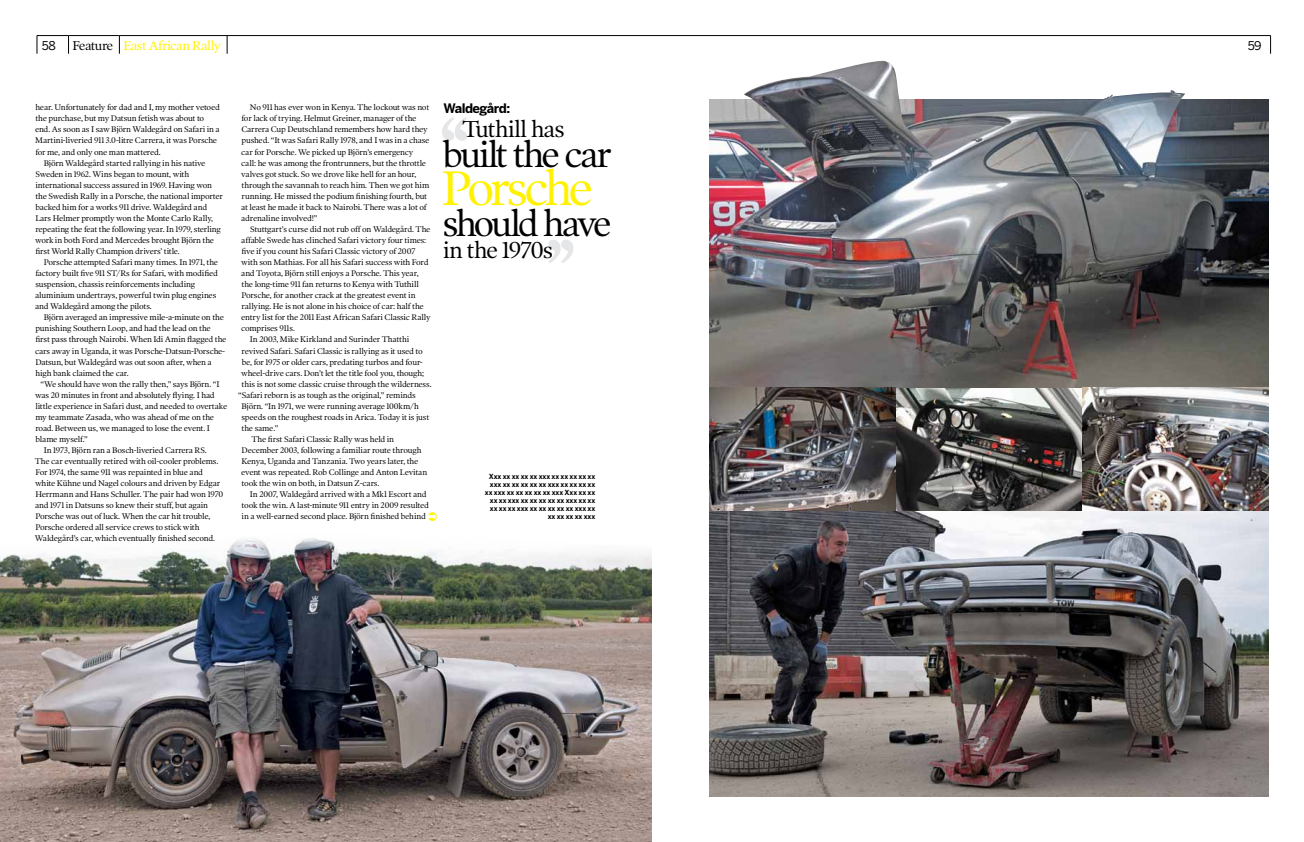
<style>
.page{position:relative;width:1304px;height:842px;background:#fff}
.page>*{position:absolute;margin:0;border:0;box-sizing:border-box;transform-origin:0 0}
.t1{font:49.1px "Poynter OS Text One L";letter-spacing:-.09em;color:#fff200}
.t2{font:36.8px/68.7px "Poynter OS Text One L";letter-spacing:-.09em;color:#000}
.t3{font:23.3px "Poynter OS Text One L";letter-spacing:-.035em;color:#000}
.t4{font:13px "Poynter OS Text One L";letter-spacing:-.04em;color:#fff200}
.t5{font:700 13px "Benton Sans";letter-spacing:-.04em;color:#000}
.t6{font:12px "Benton Sans";color:#000}
.t7{font:8.2px/11.1px "Poynter OS Text One L";letter-spacing:-.025em;color:#000}
.t8{font:700 7px/8px "Benton Sans";color:#000;text-align:right}
.s1{color:#000}
</style>
<div class="page">
<img style="left:0;top:590px;width:652px;height:252px">
<svg style="left:428px;top:512px;width:9px;height:9px"></svg>
<hr style="left:37px;top:35px;width:32px;height:1px;background:#000">
<svg style="left:37px;top:36px;width:1px;height:18px"></svg>
<hr style="left:69px;top:35px;width:50px;height:1px;background:#000">
<svg style="left:68px;top:36px;width:1px;height:18px"></svg>
<hr style="left:119px;top:35px;width:108px;height:1px;background:#000">
<svg style="left:119px;top:36px;width:1px;height:18px"></svg>
<hr style="left:227px;top:35px;width:1044px;height:1px;background:#000">
<svg style="left:227px;top:36px;width:1px;height:18px"></svg>
<svg style="left:1270px;top:36px;width:1px;height:18px"></svg>
<img style="left:709px;top:99px;width:560px;height:289px">
<img style="left:709px;top:388px;width:560px;height:409px">
<svg style="left:442px;top:117px;width:25px;height:24px"></svg>
<svg style="left:548px;top:240px;width:25px;height:23px"></svg>
<svg style="left:343px;top:549px;width:309px;height:41px"></svg>
<img style="left:0;top:538px;width:343px;height:52px">
<img style="left:742px;top:61px;width:443px;height:81px">
<h3 class="t6" style="left:42px;top:39px;width:15px">58</h3>
<h3 class="t4" style="left:73px;top:37px;width:150px"><span class="s1">Feature</span> East African Rally</h3>
<h3 class="t6" style="left:1248px;top:39px;width:15px">59</h3>
<p class="t7" style="left:35px;top:102px;width:186px">hear. Unfortunately for dad and I, my mother vetoed</p>
<p class="t7" style="left:35px;top:113px;width:170px">the purchase, but my Datsun fetish was about to</p>
<p class="t7" style="left:35px;top:124px;width:186px">end. As soon as I saw Björn Waldegård on Safari in a</p>
<p class="t7" style="left:35px;top:135px;width:183px">Martini-liveried 911 3.0-litre Carrera, it was Porsche</p>
<p class="t7" style="left:35px;top:146px;width:127px">for me, and only one man mattered.</p>
<p class="t7" style="left:44px;top:157px;width:163px">Björn Waldegård started rallying in his native</p>
<p class="t7" style="left:35px;top:168px;width:155px">Sweden in 1962. Wins began to mount, with</p>
<p class="t7" style="left:35px;top:179px;width:178px">international success assured in 1969. Having won</p>
<p class="t7" style="left:35px;top:190px;width:189px">the Swedish Rally in a Porsche, the national importer</p>
<p class="t7" style="left:36px;top:201px;width:173px">backed him for a works 911 drive. Waldegård and</p>
<p class="t7" style="left:35px;top:212px;width:179px">Lars Helmer promptly won the Monte Carlo Rally,</p>
<p class="t7" style="left:35px;top:223px;width:187px">repeating the feat the following year. In 1979, sterling</p>
<p class="t7" style="left:35px;top:234px;width:181px">work in both Ford and Mercedes brought Björn the</p>
<p class="t7" style="left:35px;top:245px;width:146px">first World Rally Champion drivers’ title.</p>
<p class="t7" style="left:44px;top:256px;width:176px">Porsche attempted Safari many times. In 1971, the</p>
<p class="t7" style="left:35px;top:268px;width:184px">factory built five 911 ST/Rs for Safari, with modified</p>
<p class="t7" style="left:35px;top:279px;width:161px">suspension, chassis reinforcements including</p>
<p class="t7" style="left:35px;top:290px;width:183px">aluminium undertrays, powerful twin plug engines</p>
<p class="t7" style="left:35px;top:301px;width:118px">and Waldegård among the pilots.</p>
<p class="t7" style="left:44px;top:312px;width:182px">Björn averaged an impressive mile-a-minute on the</p>
<p class="t7" style="left:35px;top:323px;width:177px">punishing Southern Loop, and had the lead on the</p>
<p class="t7" style="left:35px;top:334px;width:193px">first pass through Nairobi. When Idi Amin flagged the</p>
<p class="t7" style="left:35px;top:345px;width:192px">cars away in Uganda, it was Porsche-Datsun-Porsche-</p>
<p class="t7" style="left:35px;top:356px;width:178px">Datsun, but Waldegård was out soon after, when a</p>
<p class="t7" style="left:35px;top:367px;width:95px">high bank claimed the car.</p>
<p class="t7" style="left:41px;top:378px;width:181px">“We should have won the rally then,” says Björn. “I</p>
<p class="t7" style="left:35px;top:389px;width:181px">was 20 minutes in front and absolutely flying. I had</p>
<p class="t7" style="left:35px;top:400px;width:193px">little experience in Safari dust, and needed to overtake</p>
<p class="t7" style="left:35px;top:411px;width:180px">my teammate Zasada, who was ahead of me on the</p>
<p class="t7" style="left:35px;top:422px;width:176px">road. Between us, we managed to lose the event. I</p>
<p class="t7" style="left:36px;top:433px;width:54px">blame myself.”</p>
<p class="t7" style="left:44px;top:444px;width:165px">In 1973, Björn ran a Bosch-liveried Carrera RS.</p>
<p class="t7" style="left:35px;top:455px;width:185px">The car eventually retired with oil-cooler problems.</p>
<p class="t7" style="left:35px;top:466px;width:169px">For 1974, the same 911 was repainted in blue and</p>
<p class="t7" style="left:35px;top:478px;width:187px">white Kühne und Nagel colours and driven by Edgar</p>
<p class="t7" style="left:35px;top:489px;width:189px">Herrmann and Hans Schuller. The pair had won 1970</p>
<p class="t7" style="left:35px;top:500px;width:174px">and 1971 in Datsuns so knew their stuff, but again</p>
<p class="t7" style="left:35px;top:511px;width:177px">Porsche was out of luck. When the car hit trouble,</p>
<p class="t7" style="left:35px;top:522px;width:166px">Porsche ordered all service crews to stick with</p>
<p class="t7" style="left:35px;top:533px;width:182px">Waldegård’s car, which eventually finished second.</p>
<p class="t7" style="left:241px;top:102px;width:190px;text-indent:9px">No 911 has ever won in Kenya. The lockout was not for lack of trying. Helmut Greiner, manager of the Carrera Cup Deutschland remembers how hard they pushed. “It was Safari Rally 1978, and I was in a chase car for Porsche. We picked up Björn’s emergency call: he was among the frontrunners, but the throttle valves got stuck. So we drove like hell for an hour, through the savannah to reach him. Then we got him running. He missed the podium finishing fourth, but at least he made it back to Nairobi. There was a lot of adrenaline involved!”</p>
<p class="t7" style="left:250px;top:223px;width:182px">Stuttgart’s curse did not rub off on Waldegård. The</p>
<p class="t7" style="left:241px;top:234px;width:186px">affable Swede has clinched Safari victory four times:</p>
<p class="t7" style="left:242px;top:245px;width:175px">five if you count his Safari Classic victory of 2007</p>
<p class="t7" style="left:241px;top:256px;width:189px">with son Mathias. For all his Safari success with Ford</p>
<p class="t7" style="left:241px;top:268px;width:179px">and Toyota, Björn still enjoys a Porsche. This year,</p>
<p class="t7" style="left:242px;top:279px;width:179px">the long-time 911 fan returns to Kenya with Tuthill</p>
<p class="t7" style="left:241px;top:290px;width:176px">Porsche, for another crack at the greatest event in</p>
<p class="t7" style="left:242px;top:301px;width:184px">rallying. He is not alone in his choice of car: half the</p>
<p class="t7" style="left:241px;top:312px;width:191px">entry list for the 2011 East African Safari Classic Rally</p>
<p class="t7" style="left:241px;top:323px;width:55px">comprises 911s.</p>
<p class="t7" style="left:250px;top:334px;width:161px">In 2003, Mike Kirkland and Surinder Thatthi</p>
<p class="t7" style="left:242px;top:345px;width:183px">revived Safari. Safari Classic is rallying as it used to</p>
<p class="t7" style="left:242px;top:356px;width:183px">be, for 1975 or older cars, predating turbos and four-</p>
<p class="t7" style="left:241px;top:367px;width:184px">wheel-drive cars. Don’t let the title fool you, though;</p>
<p class="t7" style="left:242px;top:378px;width:192px">this is not some classic cruise through the wilderness.</p>
<p class="t7" style="left:238px;top:389px;width:179px">“Safari reborn is as tough as the original,” reminds</p>
<p class="t7" style="left:242px;top:400px;width:179px">Björn. “In 1971, we were running average 100km/h</p>
<p class="t7" style="left:242px;top:411px;width:189px">speeds on the roughest roads in Arica. Today it is just</p>
<p class="t7" style="left:242px;top:422px;width:38px">the same.”</p>
<p class="t7" style="left:252px;top:433px;width:144px">The first Safari Classic Rally was held in</p>
<p class="t7" style="left:242px;top:444px;width:181px">December 2003, following a familiar route through</p>
<p class="t7" style="left:242px;top:455px;width:178px">Kenya, Uganda and Tanzania. Two years later, the</p>
<p class="t7" style="left:241px;top:466px;width:187px">event was repeated. Rob Collinge and Anton Levitan</p>
<p class="t7" style="left:242px;top:478px;width:139px">took the win on both, in Datsun Z-cars.</p>
<p class="t7" style="left:250px;top:489px;width:178px">In 2007, Waldegård arrived with a Mk1 Escort and</p>
<p class="t7" style="left:242px;top:500px;width:189px">took the win. A last-minute 911 entry in 2009 resulted</p>
<p class="t7" style="left:242px;top:511px;width:186px">in a well-earned second place. Björn finished behind</p>
<h3 class="t5" style="left:443px;top:101px;width:68px">Waldegård:</h3>
<h3 class="t3" style="left:462px;top:115px;width:104px">Tuthill has</h3>
<h2 class="t2" style="left:443px;top:119px;width:171px">built the car should have</h2>
<h3 class="t3" style="left:443px;top:236px;width:112px">in the 1970s</h3>
<h1 class="t1" style="left:441px;top:158px;width:153px">Porsche</h1>
<p class="t8" style="left:485px;top:472px;width:112px">Xxx xx xx xx xx xxx xx xx xx xx xx xxx xx xx xx xx xx xxx xx xx xx xx xx xxx xx xx xx xx xx xxx Xxx xx xx xx xx xxx xx xx xx xx xx xxx xx xx xx xx xx xxx xx xx xx xx xx xxx xx xx xx xx xx xxx</p>
</div>
